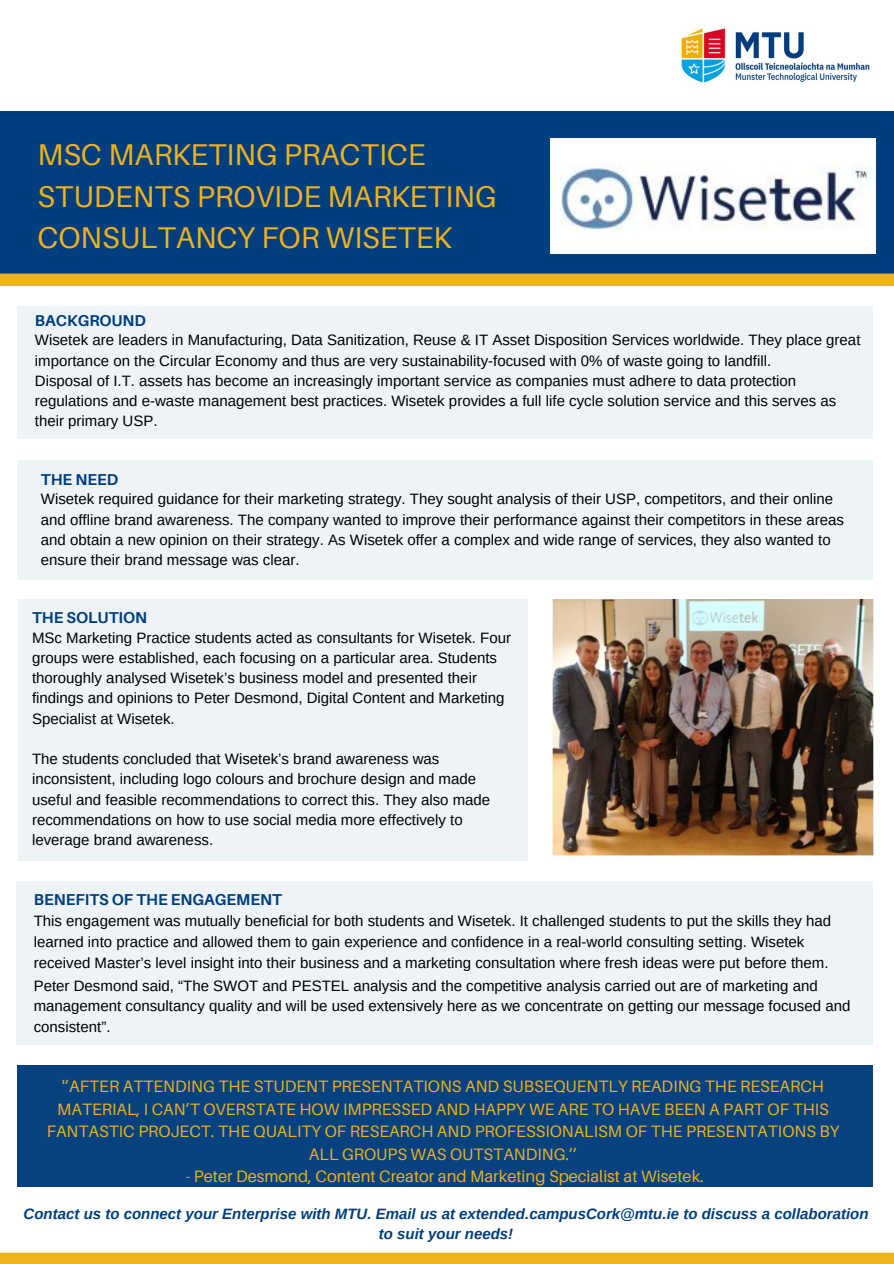
<style>
.page{position:relative;width:894px;height:1264px;background:#fff}
.page>*{position:absolute;margin:0;border:0;box-sizing:border-box;transform-origin:0 0}
.t1{font:30px/41.7px "Aileron";color:#efb11c}
.t2{font:16.5px/22.5px "Aileron";color:#efb11c;text-align:center}
.t3{font:700 15.75px "Aileron";color:#003e7d}
.t4{font:15px/20.2px "Arimo";color:#000}
.t5{font:italic 700 15px/20.2px "Arimo";color:#003e7d;text-align:center}
</style>
<div class="page">
<img style="left:681px;top:28px;width:189px;height:56px">
<div style="left:0;top:1252px;width:893px;height:11px;background:#efb11c"></div>
<div style="left:0;top:111px;width:893px;height:162px;background:#003e7d"></div>
<div style="left:0;top:273px;width:893px;height:13px;background:#efb11c"></div>
<div style="left:17px;top:306px;width:855px;height:133px;background:#eef3f6"></div>
<div style="left:18px;top:599px;width:509px;height:261px;background:#eef3f6"></div>
<img style="left:552px;top:599px;width:321px;height:259px">
<div style="left:17px;top:460px;width:855px;height:119px;background:#eef3f6"></div>
<div style="left:16px;top:881px;width:856px;height:163px;background:#eef3f6"></div>
<img style="left:550px;top:138px;width:325px;height:115px">
<div style="left:18px;top:1065px;width:854px;height:121px;background:#003e7d"></div>
<h1 class="t1" style="left:37px;top:133px;width:460px">MSC MARKETING PRACTICE<br>STUDENTS PROVIDE MARKETING<br>CONSULTANCY FOR WISETEK</h1>
<p class="t3" style="left:35px;top:311px;width:113px">BACKGROUND</p>
<p class="t4" style="left:35px;top:330px;width:826px">Wisetek are leaders in Manufacturing, Data Sanitization, Reuse &amp; IT Asset Disposition Services worldwide. They place great importance on the Circular Economy and thus are very sustainability-focused with 0% of waste going to landfill.<br>Disposal of I.T. assets has become an increasingly important service as companies must adhere to data protection regulations and e-waste management best practices. Wisetek provides a full life cycle solution service and this serves as their primary USP.</p>
<p class="t3" style="left:41px;top:470px;width:79px">THE NEED</p>
<p class="t4" style="left:41px;top:489px;width:804px">Wisetek required guidance for their marketing strategy. They sought analysis of their USP, competitors, and their online and offline brand awareness. The company wanted to improve their performance against their competitors in these areas and obtain a new opinion on their strategy. As Wisetek offer a complex and wide range of services, they also wanted to ensure their brand message was clear.</p>
<p class="t3" style="left:32px;top:608px;width:117px">THE SOLUTION</p>
<p class="t4" style="left:32px;top:627px;width:480px">MSc Marketing Practice students acted as consultants for Wisetek. Four groups were established, each focusing on a particular area. Students thoroughly analysed Wisetek’s business model and presented their findings and opinions to Peter Desmond, Digital Content and Marketing Specialist at Wisetek.</p>
<p class="t4" style="left:32px;top:748px;width:459px">The students concluded that Wisetek’s brand awareness was inconsistent, including logo colours and brochure design and made useful and feasible recommendations to correct this. They also made recommendations on how to use social media more effectively to leverage brand awareness.</p>
<p class="t3" style="left:34px;top:889px;width:249px">BENEFITS OF THE ENGAGEMENT</p>
<p class="t4" style="left:34px;top:910px;width:798px;line-height:20.9px">This engagement was mutually beneficial for both students and Wisetek. It challenged students to put the skills they had learned into practice and allowed them to gain experience and confidence in a real-world consulting setting. Wisetek received Master’s level insight into their business and a marketing consultation where fresh ideas were put before them.</p>
<p class="t4" style="left:34px;top:974px;width:818px;line-height:20.9px">Peter Desmond said, “The SWOT and PESTEL analysis and the competitive analysis carried out are of marketing and management consultancy quality and will be used extensively here as we concentrate on getting our message focused and consistent”.</p>
<p class="t2" style="left:47px;top:1074px;width:794px">'’AFTER ATTENDING THE STUDENT PRESENTATIONS AND SUBSEQUENTLY READING THE RESEARCH MATERIAL, I CAN’T OVERSTATE HOW IMPRESSED AND HAPPY WE ARE TO HAVE BEEN A PART OF THIS FANTASTIC PROJECT. THE QUALITY OF RESEARCH AND PROFESSIONALISM OF THE PRESENTATIONS BY ALL GROUPS WAS OUTSTANDING.’’</p>
<p class="t2" style="left:186px;top:1164px;width:519px">- Peter Desmond, Content Creator and Marketing Specialist at Wisetek.</p>
<p class="t5" style="left:24px;top:1203px;width:846px">Contact us to connect your Enterprise with MTU. Email us at extended.campusCork@mtu.ie to discuss a collaboration to suit your needs!</p>
</div>
